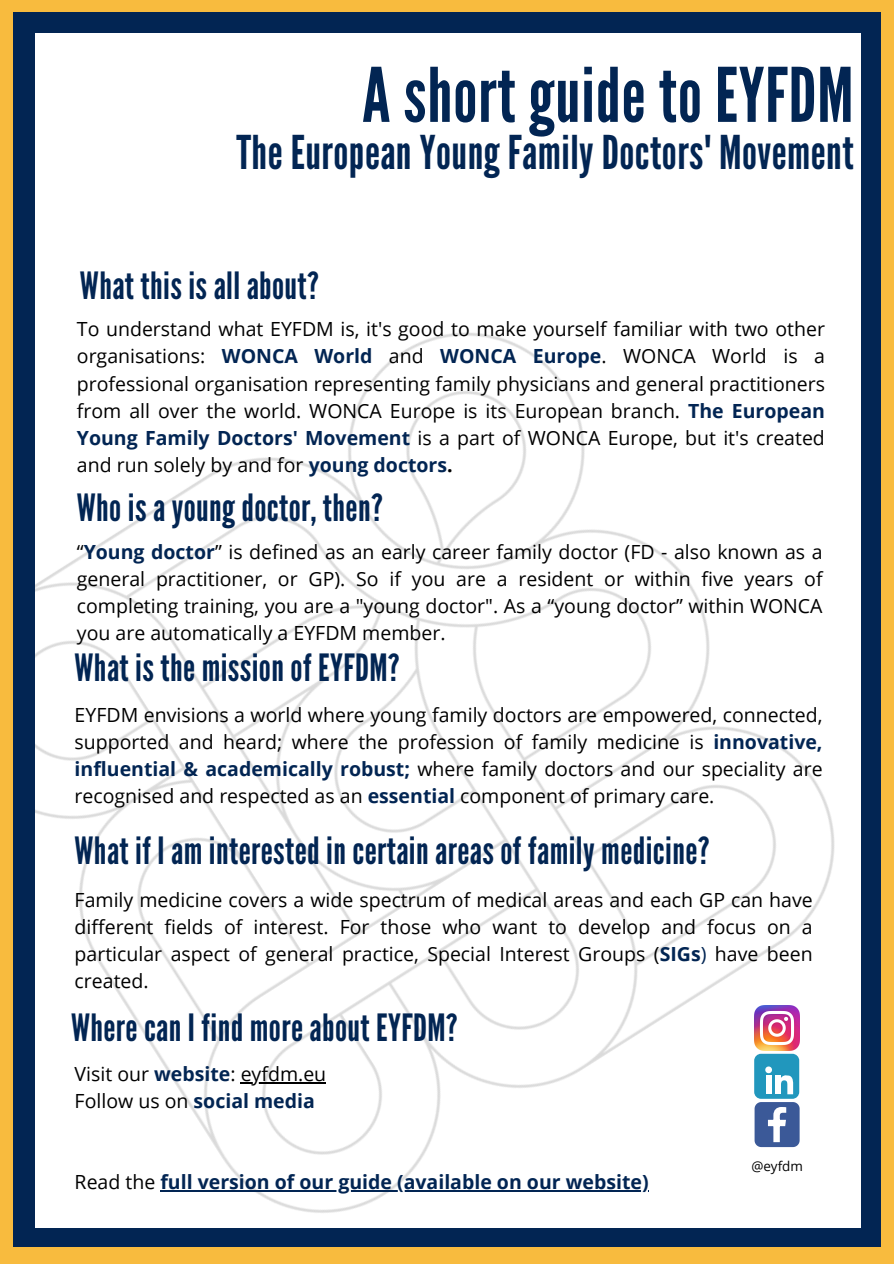
<style>
.page{position:relative;width:894px;height:1264px;background:#fff}
.page>*{position:absolute;margin:0;border:0;box-sizing:border-box;transform-origin:0 0}
.t1{font:75px "League Gothic";letter-spacing:.01em;color:#022553}
.t2{font:46.5px "League Gothic";letter-spacing:.01em;color:#022553}
.t3{font:37.5px "League Gothic";letter-spacing:.01em;color:#022553}
.t4{font:19.5px/27px "Open Sans";color:#000;text-align:justify}
.t5{font:700 19.5px "Open Sans";color:#022553}
.t6{font:13.35px "Open Sans";color:#000}
.s1{font-weight:700;color:#022553}
.s2{font-weight:700}
.s3{color:#022553}
.s4{font-weight:400;color:#000}
</style>
<div class="page">
<img style="left:35px;top:332px;width:800px;height:881px">
<div style="left:2px;top:0;width:891px;height:33px;background:#022553"></div>
<div style="left:0;top:1228px;width:893px;height:35px;background:#022553"></div>
<div style="left:2px;top:24px;width:33px;height:1207px;background:#022553"></div>
<div style="left:861px;top:24px;width:32px;height:1207px;background:#022553"></div>
<div style="left:881px;top:0;width:12px;height:1252px;background:#f8bb3e"></div>
<div style="left:0;top:1247px;width:893px;height:16px;background:#f8bb3e"></div>
<div style="left:0;top:0;width:12px;height:1263px;background:#f8bb3e"></div>
<div style="left:0;top:0;width:893px;height:12px;background:#f8bb3e"></div>
<hr style="left:240px;top:1082px;width:86px;height:1px;background:#000">
<hr style="left:160px;top:1190px;width:488px;height:1px;background:#022553">
<img style="left:754px;top:1005px;width:45px;height:45px">
<svg style="left:754px;top:1102px;width:45px;height:45px;background:#6078ab"></svg>
<div style="left:754px;top:1053px;width:45px;height:45px;background:#2197bd;border-radius:7px"></div>
<svg style="left:765px;top:1066px;width:6px;height:7px"></svg>
<div style="left:765px;top:1075px;width:6px;height:19px;background:#fff"></div>
<div style="left:775px;top:1075px;width:5px;height:19px;background:#fff"></div>
<svg style="left:780px;top:1075px;width:13px;height:19px"></svg>
<h1 class="t1" style="left:362px;top:52px;width:492px">A short guide to EYFDM</h1>
<h2 class="t2" style="left:236px;top:126px;width:618px">The European Young Family Doctors' Movement</h2>
<h3 class="t3" style="left:80px;top:264px;width:240px">What this is all about?</h3>
<p class="t4" style="left:77px;top:315px;width:749px">To understand what EYFDM is, it's good to make yourself familiar with two other organisations: <span class="s1">WONCA World</span> and <span class="s1">WONCA Europe</span>. WONCA World is a professional organisation representing family physicians and general practitioners from all over the world. WONCA Europe is its European branch. <span class="s1">The European Young Family Doctors' Movement</span> is a part of WONCA Europe, but it's created and run solely by and for <span class="s1">young doctors</span><span class="s2">.</span></p>
<h3 class="t3" style="left:77px;top:486px;width:307px">Who is a young doctor, then?</h3>
<p class="t4" style="left:77px;top:537px;width:747px">“<span class="s1">Young doctor</span>” is defined as an early career family doctor (FD - also known as a general practitioner, or GP). So if you are a resident or within five years of completing training, you are a "young doctor". As a “young doctor” within WONCA you are automatically a EYFDM member.</p>
<h3 class="t3" style="left:75px;top:646px;width:326px">What is the mission of EYFDM?</h3>
<p class="t4" style="left:75px;top:701px;width:749px">EYFDM envisions a world where young family doctors are empowered, connected, supported and heard; where the profession of family medicine is <span class="s1">innovative, influential &amp; academically robust;</span> where family doctors and our speciality are recognised and respected as an <span class="s1">essential</span> component of primary care.</p>
<h3 class="t3" style="left:75px;top:829px;width:636px">What if I am interested in certain areas of family medicine?</h3>
<p class="t4" style="left:75px;top:886px;width:739px">Family medicine covers a wide spectrum of medical areas and each GP can have different fields of interest. For those who want to develop and focus on a particular aspect of general practice, Special Interest Groups (<span class="s1">SIGs</span><span class="s3">)</span> have been created.</p>
<h3 class="t3" style="left:71px;top:1005px;width:388px">Where can I find more about EYFDM?</h3>
<p class="t4" style="left:75px;top:1060px;width:253px">Visit our <span class="s1">website</span>: eyfdm.eu</p>
<p class="t5" style="left:75px;top:1087px;width:242px"><span class="s4">Follow us on</span> social media</p>
<p class="t5" style="left:75px;top:1168px;width:575px"><span class="s4">Read the</span> full version of our guide (available on our website)</p>
<p class="t6" style="left:751px;top:1156px;width:53px">@eyfdm</p>
</div>
